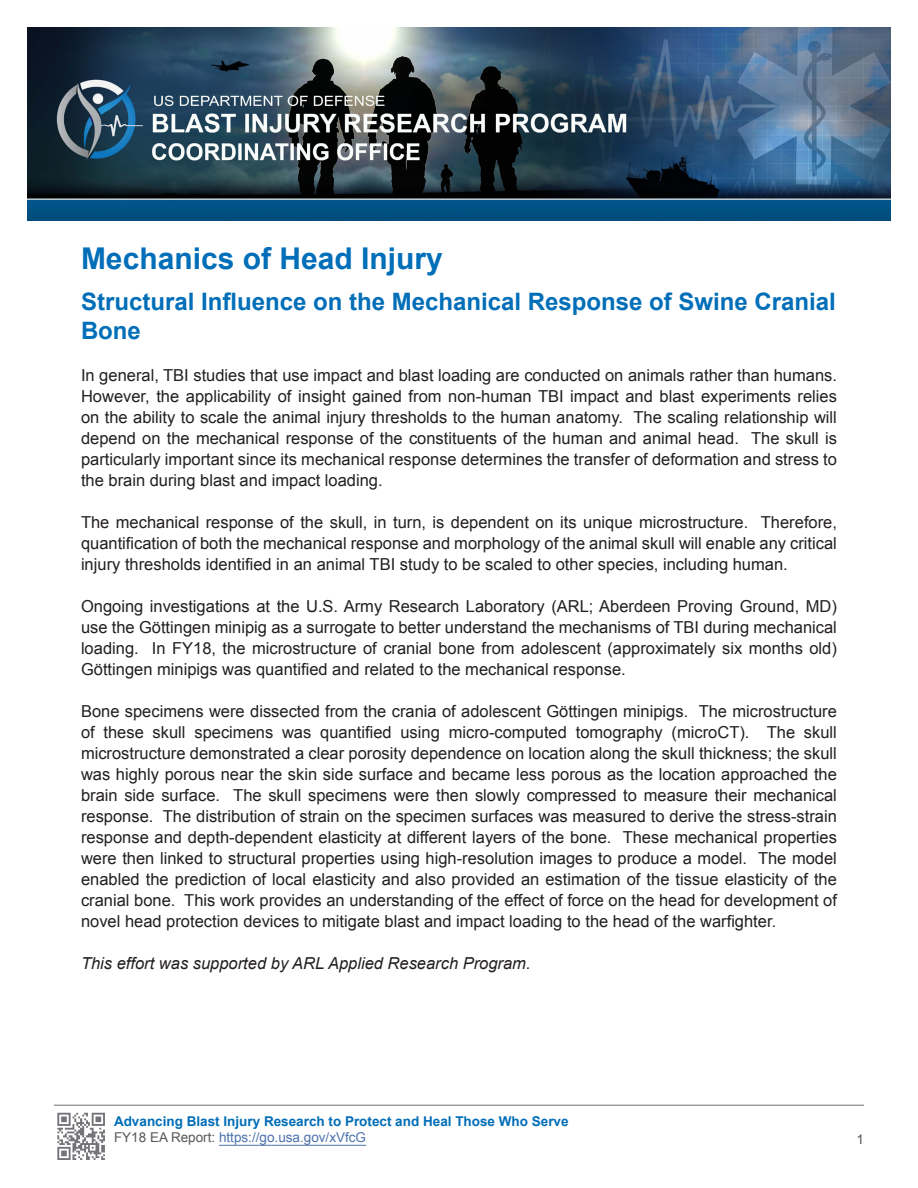
<style>
.page{position:relative;width:918px;height:1188px;background:#fff}
.page>*{position:absolute;margin:0;border:0;box-sizing:border-box;transform-origin:0 0}
.t1{font:700 30px "Arial";color:#006eb8}
.t2{font:700 24px/28.8px "Arial";color:#006eb8}
.t3{font:16.5px/21px "Arial";color:#231f20;text-align:justify}
.t4{font:italic 16.5px "Arial";color:#231f20}
.t5{font:700 13.5px/16.2px "Arial";color:#006eb8}
.t6{font:13.5px "Arial";color:#57585a}
.s1{font-weight:400;color:#57585a}
.s2{font-weight:400;color:#4d72ac}
</style>
<div class="page">
<img style="left:27px;top:27px;width:864px;height:193px">
<hr style="left:219px;top:1145px;width:147px;height:1px;background:#4d72ac">
<img style="left:57px;top:1112px;width:48px;height:48px">
<hr style="left:54px;top:1105px;width:810px;height:1px;background:#6c6d70">
<p class="t1" style="left:81px;top:239px;width:363px">Mechanics of Head Injury</p>
<p class="t2" style="left:81px;top:288px;width:756px">Structural Influence on the Mechanical Response of Swine Cranial<br>Bone</p>
<p class="t3" style="left:81px;top:365px;width:758px">In general, TBI studies that use impact and blast loading are conducted on animals rather than humans.<br>However, the applicability of insight gained from non-human TBI impact and blast experiments relies on the ability to scale the animal injury thresholds to the human anatomy. The scaling relationship will depend on the mechanical response of the constituents of the human and animal head. The skull is particularly important since its mechanical response determines the transfer of deformation and stress to the brain during blast and impact loading.</p>
<p class="t3" style="left:81px;top:512px;width:758px">The mechanical response of the skull, in turn, is dependent on its unique microstructure. Therefore, quantification of both the mechanical response and morphology of the animal skull will enable any critical injury thresholds identified in an animal TBI study to be scaled to other species, including human.</p>
<p class="t3" style="left:81px;top:596px;width:757px">Ongoing investigations at the U.S. Army Research Laboratory (ARL; Aberdeen Proving Ground, MD) use the Göttingen minipig as a surrogate to better understand the mechanisms of TBI during mechanical loading. In FY18, the microstructure of cranial bone from adolescent (approximately six months old)<br>Göttingen minipigs was quantified and related to the mechanical response.</p>
<p class="t3" style="left:81px;top:701px;width:758px">Bone specimens were dissected from the crania of adolescent Göttingen minipigs. The microstructure of these skull specimens was quantified using micro-computed tomography (microCT). The skull microstructure demonstrated a clear porosity dependence on location along the skull thickness; the skull was highly porous near the skin side surface and became less porous as the location approached the brain side surface. The skull specimens were then slowly compressed to measure their mechanical response. The distribution of strain on the specimen surfaces was measured to derive the stress-strain response and depth-dependent elasticity at different layers of the bone. These mechanical properties were then linked to structural properties using high-resolution images to produce a model. The model enabled the prediction of local elasticity and also provided an estimation of the tissue elasticity of the cranial bone. This work provides an understanding of the effect of force on the head for development of novel head protection devices to mitigate blast and impact loading to the head of the warfighter.</p>
<p class="t4" style="left:81px;top:953px;width:451px">This effort was supported by ARL Applied Research Program.</p>
<p class="t5" style="left:114px;top:1114px;width:456px">Advancing Blast Injury Research to Protect and Heal Those Who Serve<br><span class="s1">FY18 EA Report:</span> <span class="s2">https://go.usa.gov/xVfcG</span></p>
<p class="t6" style="left:856px;top:1130px;width:9px">1</p>
</div>
